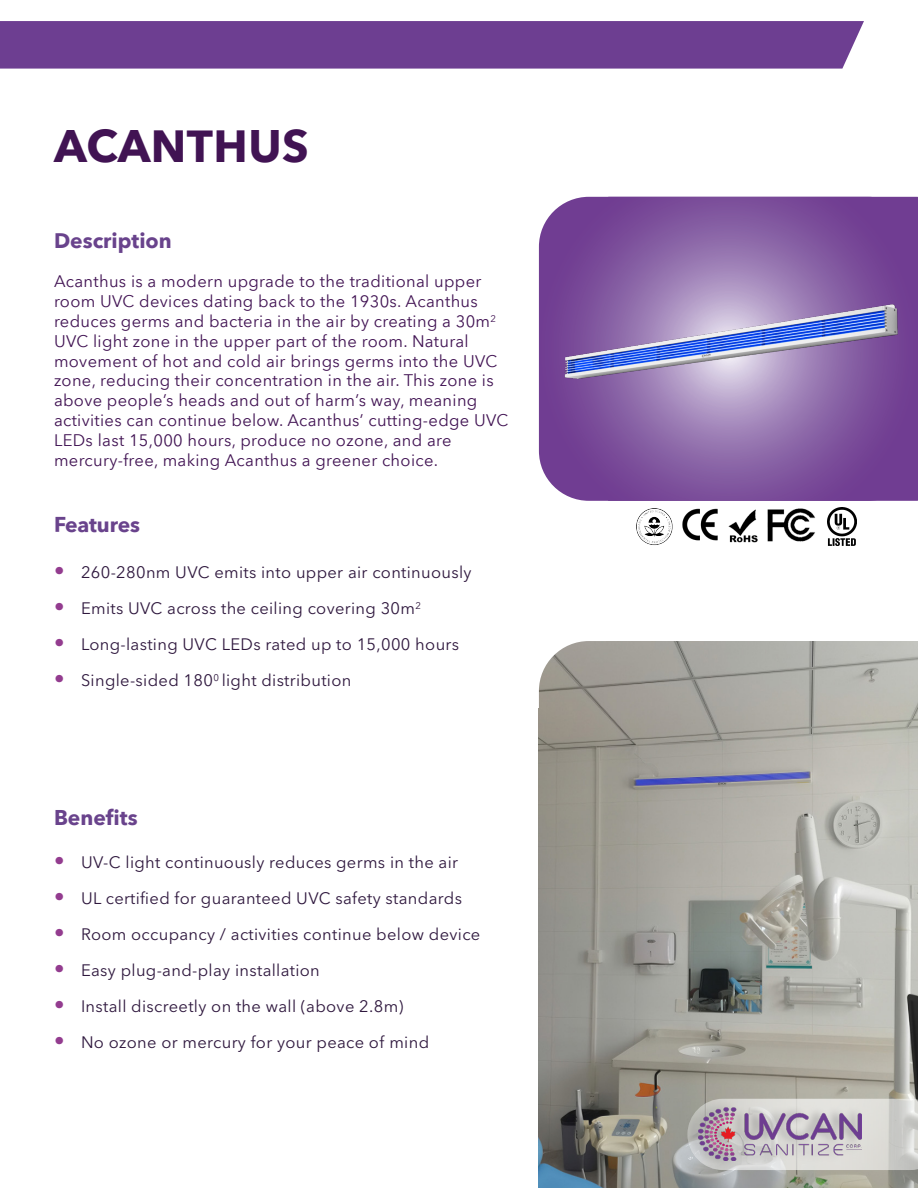
<style>
.page{position:relative;width:918px;height:1188px;background:#fff}
.page>*{position:absolute;margin:0;border:0;box-sizing:border-box;transform-origin:0 0}
.t1{font:700 45px "Avenir Next";letter-spacing:.01em;color:#411353}
.t2{font:700 21px "Avenir Next";color:#69438c}
.t3{font:16.5px/19.8px "Avenir Next";letter-spacing:.02em;color:#411353}
.t4{font:16.5px "Avenir Next LT Pro";letter-spacing:.02em;color:#2f183e}
.s1{font-size:21px;color:#933c8f}
</style>
<div class="page">
<div style="left:0;top:21px;width:864px;height:48px;background:#6d3e91"></div>
<img style="left:539px;top:641px;width:379px;height:547px">
<svg style="left:538px;top:641px;width:68px;height:67px;background:#a8a49d"></svg>
<img style="left:539px;top:197px;width:379px;height:304px">
<svg style="left:687px;top:1099px;width:231px;height:71px;background:#d4d4d0"></svg>
<div style="left:684px;top:1099px;width:179px;height:69px;background:#727172;opacity:.5"></div>
<img style="left:698px;top:1107px;width:163px;height:54px">
<img style="left:828px;top:508px;width:28px;height:37px">
<img style="left:636px;top:508px;width:37px;height:37px">
<img style="left:682px;top:508px;width:36px;height:33px">
<img style="left:728px;top:509px;width:30px;height:34px">
<img style="left:767px;top:508px;width:48px;height:34px">
<p class="t1" style="left:54px;top:107px;width:256px">ACANTHUS</p>
<p class="t2" style="left:54px;top:222px;width:119px">Description</p>
<p class="t3" style="left:54px;top:271px;width:456px">Acanthus is a modern upgrade to the traditional upper room UVC devices dating back to the 1930s. Acanthus reduces germs and bacteria in the air by creating a 30m<sup>2<br></sup>UVC light zone in the upper part of the room. Natural movement of hot and cold air brings germs into the UVC zone, reducing their concentration in the air. This zone is above people’s heads and out of harm’s way, meaning activities can continue below. Acanthus’ cutting-edge UVC LEDs last 15,000 hours, produce no ozone, and are</p>
<p class="t3" style="left:54px;top:449px;width:386px">mercury-free, making Acanthus a greener choice.</p>
<p class="t2" style="left:54px;top:506px;width:88px">Features</p>
<p class="t4" style="left:54px;top:562px;width:419px"><span class="s1">•</span> 260-280nm UVC emits into upper air continuously</p>
<p class="t4" style="left:54px;top:598px;width:368px"><span class="s1">•</span> Emits UVC across the ceiling covering 30m<sup>2</sup></p>
<p class="t4" style="left:54px;top:634px;width:407px"><span class="s1">•</span> Long-lasting UVC LEDs rated up to 15,000 hours</p>
<p class="t4" style="left:54px;top:670px;width:299px"><span class="s1">•</span> Single-sided 180<sup>0</sup> light distribution</p>
<p class="t2" style="left:54px;top:799px;width:85px">Benefits</p>
<p class="t4" style="left:54px;top:853px;width:406px"><span class="s1">•</span> UV-C light continuously reduces germs in the air</p>
<p class="t4" style="left:54px;top:889px;width:410px"><span class="s1">•</span> UL certified for guaranteed UVC safety standards</p>
<p class="t4" style="left:54px;top:925px;width:428px"><span class="s1">•</span> Room occupancy / activities continue below device</p>
<p class="t4" style="left:54px;top:961px;width:267px"><span class="s1">•</span> Easy plug-and-play installation</p>
<p class="t4" style="left:54px;top:997px;width:351px"><span class="s1">•</span> Install discreetly on the wall (above 2.8m)</p>
<p class="t4" style="left:54px;top:1033px;width:377px"><span class="s1">•</span> No ozone or mercury for your peace of mind</p>
</div>
